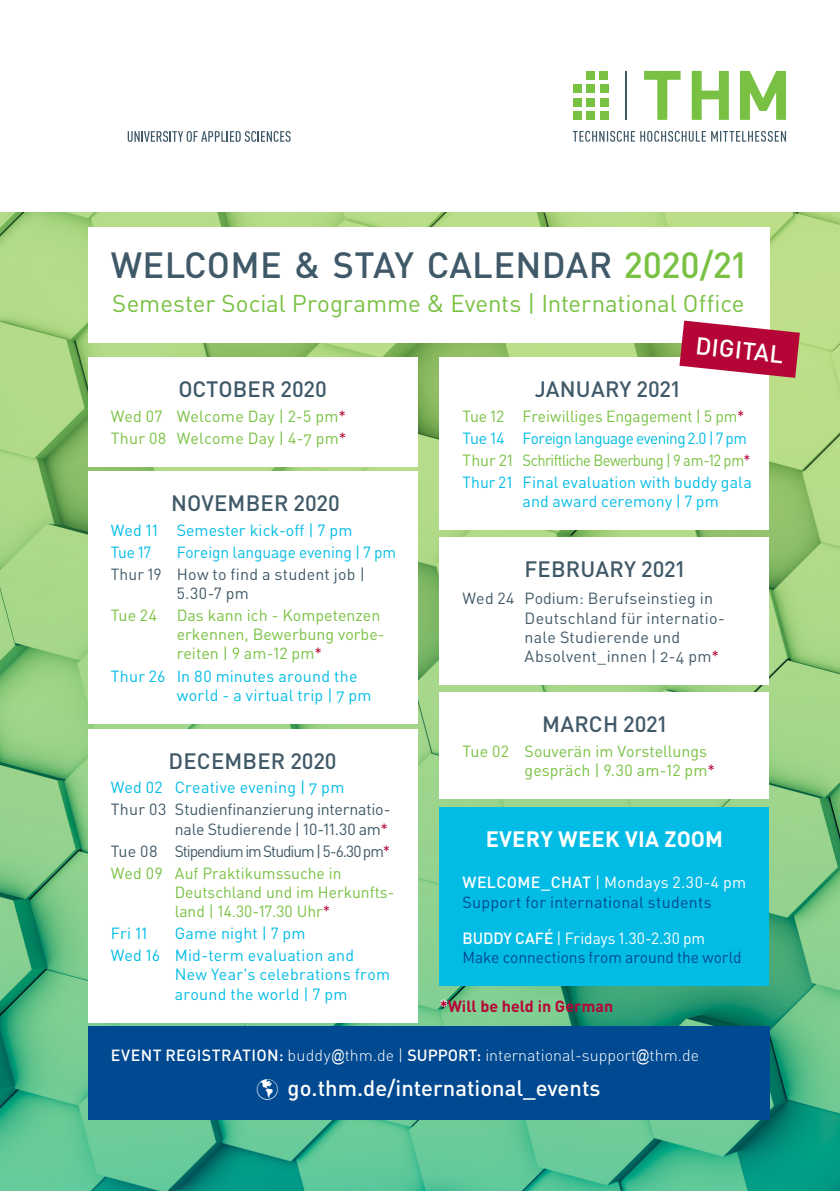
<style>
.page{position:relative;width:840px;height:1191px;background:#fff}
.page>*{position:absolute;margin:0;border:0;box-sizing:border-box;transform-origin:0 0}
.Textbereich{font:500 36px "DIN Pro";letter-spacing:.005em;color:#405968}
.Headline_Kopfzeile{font:500 24.2px "DIN Pro";color:#fff}
.Textbereich-2{font:24px "DIN Pro";letter-spacing:-.005em;color:#79c142}
.Textbereich-3{font:500 22px "DIN Pro";letter-spacing:.01em;color:#405968}
.Textbereich-4{font:500 22px "DIN Pro";color:#fff}
.Textbereich-5{font:700 22px "DIN Pro";letter-spacing:.01em;color:#fff}
.Textbereich-6{font:16px/19.2px "DIN Pro";letter-spacing:.01em;color:#02bce5}
.Textbereich-7{font:16px/19.2px "DIN Pro";color:#79c142}
.Textbereich-8{font:16px/19.2px "DIN Pro";letter-spacing:.01em;color:#405968}
.Textbereich-9{font:16px/19.2px "DIN Pro";letter-spacing:.01em;color:#014990}
.Textbereich-10{font:300 16px "DIN Pro";color:#fff}
.Textbereich-11{font:16px/19.2px "DIN Pro";letter-spacing:-.015em;color:#405968;text-align:right}
.Textbereich-12{font:16px "DIN Pro";letter-spacing:-.04em;color:#79c142}
.Textbereich-13{font:16px "DIN Pro";letter-spacing:-.065em;color:#405968}
.Textbereich-14{font:16px "DIN Pro";letter-spacing:-.035em;color:#02bce5}
.Headline_Kopfzeile-2{font:700 16px "DIN Pro";color:#b50536}
.s1{color:#79c142}
.s2{color:#b50536}
.s3{font-weight:500;color:#fff}
.s4{color:#fff}
.s5{font-weight:500}
.s6{font-family:"Arial Narrow";font-weight:400}
</style>
<div class="page">
<img style="left:0;top:213px;width:839px;height:978px">
<div style="left:599px;top:111px;width:9px;height:9px;background:#79c142"></div>
<div style="left:599px;top:98px;width:9px;height:8px;background:#79c142"></div>
<div style="left:599px;top:84px;width:9px;height:9px;background:#79c142"></div>
<div style="left:599px;top:71px;width:9px;height:9px;background:#79c142"></div>
<div style="left:586px;top:84px;width:8px;height:9px;background:#79c142"></div>
<div style="left:586px;top:71px;width:8px;height:9px;background:#79c142"></div>
<div style="left:572px;top:84px;width:9px;height:9px;background:#79c142"></div>
<div style="left:586px;top:111px;width:8px;height:9px;background:#79c142"></div>
<div style="left:586px;top:98px;width:8px;height:8px;background:#79c142"></div>
<div style="left:572px;top:111px;width:9px;height:9px;background:#79c142"></div>
<div style="left:572px;top:98px;width:9px;height:8px;background:#79c142"></div>
<svg style="left:644px;top:71px;width:36px;height:49px"></svg>
<svg style="left:691px;top:71px;width:37px;height:49px"></svg>
<svg style="left:740px;top:71px;width:45px;height:49px"></svg>
<svg style="left:572px;top:131px;width:213px;height:11px"></svg>
<hr style="left:625px;top:71px;width:1px;height:49px;background:#405968">
<div style="left:88px;top:227px;width:680px;height:116px;background:#fff"></div>
<svg style="left:128px;top:131px;width:162px;height:11px"></svg>
<div style="left:88px;top:357px;width:329px;height:110px;background:#fff"></div>
<div style="left:88px;top:471px;width:329px;height:252px;background:#fff"></div>
<div style="left:88px;top:729px;width:329px;height:293px;background:#fff"></div>
<div style="left:439px;top:357px;width:329px;height:173px;background:#fff"></div>
<div style="left:439px;top:537px;width:329px;height:148px;background:#fff"></div>
<div style="left:439px;top:693px;width:329px;height:106px;background:#fff"></div>
<div style="left:439px;top:807px;width:329px;height:178px;background:#02bce5"></div>
<svg style="left:679px;top:320px;width:120px;height:58px"></svg>
<div style="left:88px;top:1026px;width:680px;height:94px;background:#014990"></div>
<p class="Textbereich" style="left:111px;top:235px;width:636px">WELCOME &amp; STAY CALENDAR <span class="s1">2020/21</span></p>
<p class="Textbereich-2" style="left:112px;top:284px;width:633px">Semester Social Programme &amp; Events | International Office</p>
<p class="Textbereich-3" style="left:178px;top:371px;width:150px">OCTOBER 2020</p>
<p class="Textbereich-7" style="left:111px;top:405px;width:237px">Wed 07 Welcome Day | 2-5 pm<span class="s2">*</span></p>
<p class="Textbereich-7" style="left:111px;top:427px;width:237px">Thur 08 Welcome Day | 4-7 pm<span class="s2">*</span></p>
<p class="Textbereich-3" style="left:171px;top:485px;width:170px">NOVEMBER 2020</p>
<p class="Textbereich-6" style="left:111px;top:519px;width:243px">Wed 11 Semester kick-off | 7 pm</p>
<p class="Textbereich-6" style="left:111px;top:541px;width:42px">Tue 17</p>
<p class="Textbereich-6" style="left:177px;top:541px;width:221px">Foreign language evening | 7 pm</p>
<p class="Textbereich-8" style="left:177px;top:563px;width:189px;text-indent:-66px">Thur 19 How to find a student job |<br>5.30-7 pm</p>
<p class="Textbereich-7" style="left:177px;top:604px;width:209px;text-indent:-66px">Tue 24 Das kann ich - Kompetenzen erkennen, Bewerbung vorbe&shy;reiten | 9 am-12 pm<span class="s2">*</span></p>
<p class="Textbereich-6" style="left:177px;top:664px;width:196px;text-indent:-66px">Thur 26 In 80 minutes around the world - a virtual trip | 7 pm</p>
<p class="Headline_Kopfzeile" style="left:697px;top:325px;width:90px;rotate:6deg">DIGITAL</p>
<p class="Textbereich-3" style="left:534px;top:371px;width:147px">JANUARY 2021</p>
<p class="Textbereich-7" style="left:462px;top:405px;width:283px">Tue 12 Freiwilliges Engagement | 5 pm<span class="s2">*</span></p>
<p class="Textbereich-14" style="left:462px;top:425px;width:286px">Tue 14 Foreign language evening 2.0 | 7 pm</p>
<p class="Textbereich-12" style="left:462px;top:447px;width:289px">Thur 21 Schriftliche Bewerbung | 9 am-12 pm<span class="s2">*</span></p>
<p class="Textbereich-6" style="left:522px;top:471px;width:230px;text-indent:-60px">Thur 21 Final evaluation with buddy gala and award ceremony | 7 pm</p>
<p class="Textbereich-3" style="left:524px;top:551px;width:161px">FEBRUARY 2021</p>
<p class="Textbereich-8" style="left:524px;top:587px;width:202px;text-indent:-62px">Wed 24 Podium: Berufseinstieg in<br>Deutschland für internatio&shy;nale Studierende und<br>Absolvent_innen | 2-4 pm<span class="s2">*</span></p>
<p class="Textbereich-3" style="left:542px;top:706px;width:126px">MARCH 2021</p>
<p class="Textbereich-7" style="left:524px;top:740px;width:192px;text-indent:-62px">Tue 02 Souverän im Vorstellungs gespräch | 9.30 am-12 pm<span class="s2">*</span></p>
<p class="Textbereich-3" style="left:168px;top:742px;width:169px">DECEMBER 2020</p>
<p class="Textbereich-6" style="left:111px;top:776px;width:235px">Wed 02 Creative evening | 7 pm</p>
<p class="Textbereich-11" style="left:111px;top:798px;width:281px">Thur 03 Studienfinanzierung internatio&shy;nale Studierende | 10-11.30 am<span class="s2">*</span></p>
<p class="Textbereich-13" style="left:111px;top:838px;width:281px">Tue 08 Stipendium im Studium | 5-6.30 pm<span class="s2">*</span></p>
<p class="Textbereich-7" style="left:175px;top:861px;width:221px;text-indent:-64px">Wed 09 Auf Praktikumssuche in<br>Deutschland und im Herkunfts&shy;land | 14.30-17.30 Uhr<span class="s2">*</span></p>
<p class="Textbereich-6" style="left:111px;top:922px;width:38px">Fri 11</p>
<p class="Textbereich-6" style="left:175px;top:922px;width:132px">Game night | 7 pm</p>
<p class="Textbereich-6" style="left:175px;top:944px;width:217px;text-indent:-64px">Wed 16 Mid-term evaluation and<br>New Year's celebrations from around the world | 7 pm</p>
<p class="Textbereich-5" style="left:485px;top:820px;width:239px">EVERY WEEK VIA ZOOM</p>
<p class="Textbereich-9" style="left:462px;top:871px;width:285px"><span class="s3">WELCOME_CHAT</span> <span class="s4">| Mondays 2.30-4 pm<br></span>Support for international students</p>
<p class="Textbereich-9" style="left:462px;top:927px;width:280px"><span class="s3">BUDDY CAFÉ</span> <span class="s4">| Fridays 1.30-2.30 pm<br></span>Make connections from around the world</p>
<p class="Headline_Kopfzeile-2" style="left:439px;top:992px;width:175px"><span class="s4">*</span>Will be held in German</p>
<p class="Textbereich-10" style="left:111px;top:1043px;width:589px"><span class="s5">EVENT REGISTRATION:</span> buddy<span class="s6">@</span>thm.de | <span class="s5">SUPPORT:</span> international-support<span class="s6">@</span>thm.de</p>
<p class="Textbereich-4" style="left:256px;top:1070px;width:345px">☑ go.thm.de/international_events</p>
</div>
